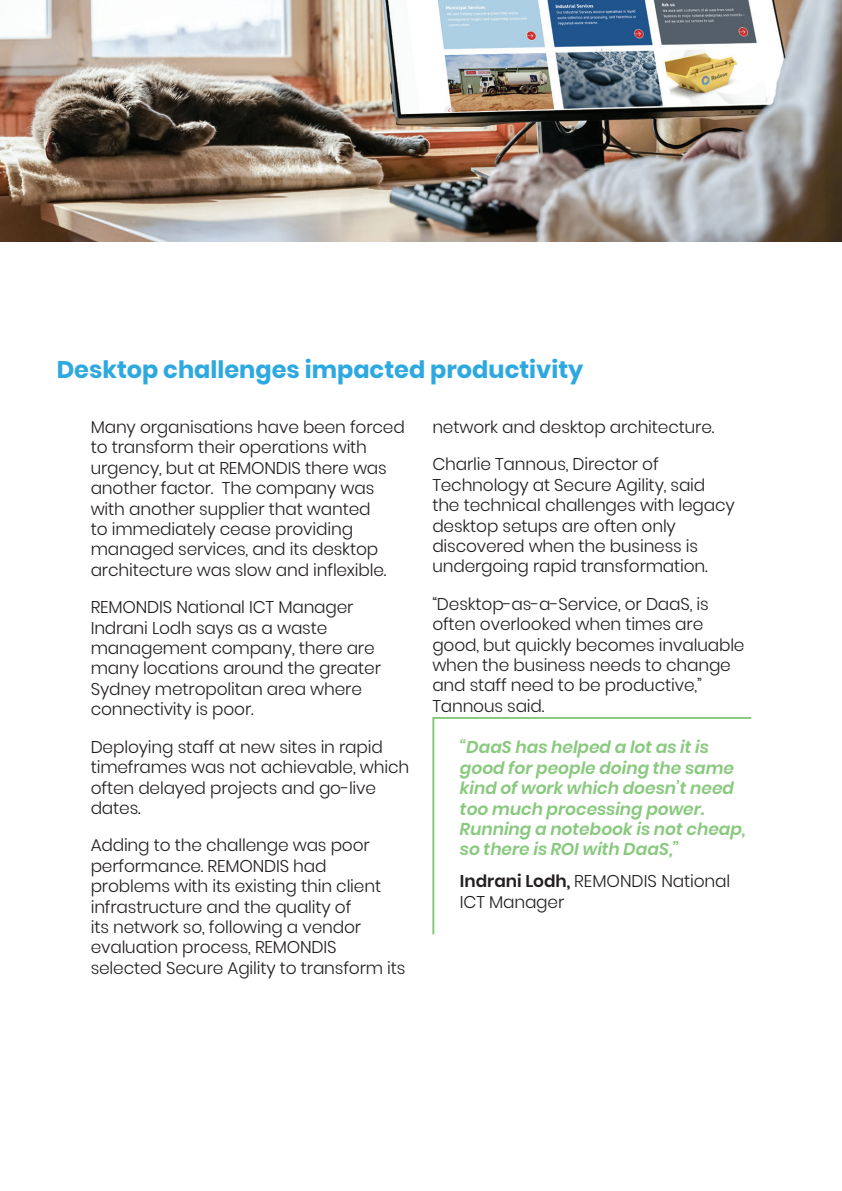
<style>
.page{position:relative;width:842px;height:1191px;background:#fff}
.page>*{position:absolute;margin:0;border:0;box-sizing:border-box;transform-origin:0 0}
.t1{font:700 24px "Poppins";color:#2ea9e0}
.t2{font:300 17px/20.4px "Poppins";letter-spacing:-.01em;color:#231f20}
.t3{font:italic 600 17px/20.4px "Poppins";color:#88c97d}
.s1{font-weight:600}
</style>
<div class="page">
<img style="left:0;top:0;width:842px;height:241px">
<svg style="left:432px;top:717px;width:320px;height:218px"></svg>
<h1 class="t1" style="left:57px;top:355px;width:528px">Desktop challenges impacted productivity</h1>
<p class="t2" style="left:91px;top:417px;width:316px">Many organisations have been forced to transform their operations with urgency, but at REMONDIS there was another factor. The company was with another supplier that wanted<br>to immediately cease providing managed services, and its desktop architecture was slow and inflexible.</p>
<p class="t2" style="left:91px;top:597px;width:292px">REMONDIS National ICT Manager<br>Indrani Lodh says as a waste management company, there are many locations around the greater<br>Sydney metropolitan area where connectivity is poor.</p>
<p class="t2" style="left:91px;top:736px;width:320px">Deploying staff at new sites in rapid timeframes was not achievable, which often delayed projects and go-live dates.</p>
<p class="t2" style="left:91px;top:835px;width:316px">Adding to the challenge was poor performance. REMONDIS had problems with its existing thin client infrastructure and the quality of<br>its network so, following a vendor evaluation process, REMONDIS selected Secure Agility to transform its</p>
<p class="t2" style="left:432px;top:417px;width:284px">network and desktop architecture.</p>
<p class="t2" style="left:432px;top:454px;width:304px">Charlie Tannous, Director of Technology at Secure Agility, said the technical challenges with legacy desktop setups are often only discovered when the business is undergoing rapid transformation.</p>
<p class="t2" style="left:432px;top:594px;width:314px">“Desktop-as-a-Service, or DaaS, is often overlooked when times are good, but quickly becomes invaluable when the business needs to change and staff need to be productive,”<br>Tannous said.</p>
<p class="t3" style="left:460px;top:737px;width:287px">“DaaS has helped a lot as it is good for people doing the same kind of work which doesn’t need too much processing power.<br>Running a notebook is not cheap, so there is ROI with DaaS,”</p>
<p class="t2" style="left:460px;top:871px;width:272px"><span class="s1">Indrani Lodh,</span> REMONDIS National<br>ICT Manager</p>
</div>
